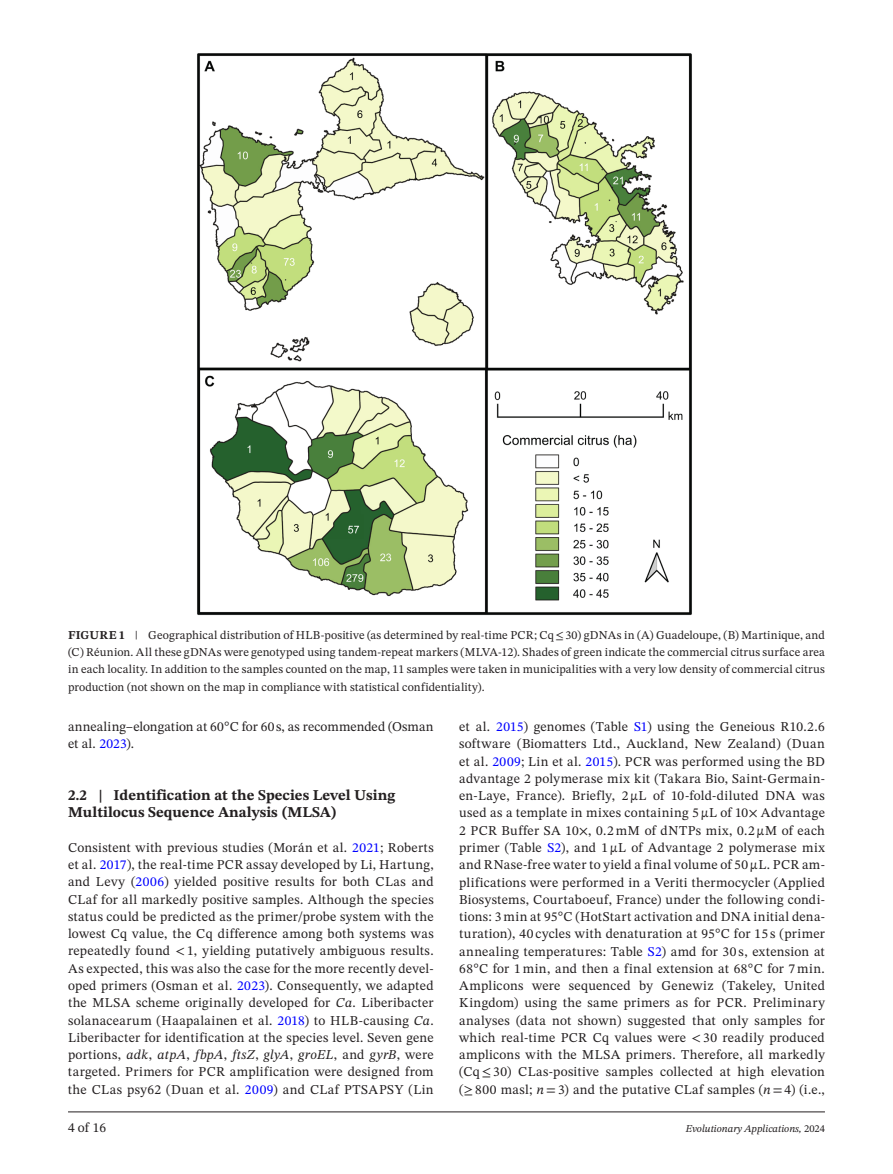
<style>
.page{position:relative;width:893px;height:1174px;background:#fff}
.page>*{position:absolute;margin:0;border:0;box-sizing:border-box;transform-origin:0 0}
.t1{font:700 15px/17.2px "STIX Two Text";color:#231f20}
.t2{font:13.5px/17.2px "STIX Two Text";letter-spacing:.02em;color:#231f20;text-align:justify}
.t3{font:12px/17.2px "STIX Two Text";letter-spacing:.01em;color:#231f20;text-align:justify}
.t4{font:italic 10.5px "STIX Two Text";color:#231f20}
.s1{font-weight:700}
.s2{font-family:"STIX"}
.s3{color:#00f}
.s4{font-style:italic}
.s5{font-style:normal}
</style>
<div class="page">
<hr style="left:68px;top:1111px;width:757px;height:1px;background:#231f20">
<img style="left:197px;top:53px;width:495px;height:562px">
<p class="t3" style="left:68px;top:626px;width:758px"><span class="s1">FIGURE 1</span> | Geographical distribution of HLB-positive (as determined by real-time PCR; Cq<span class="s2">≤</span>30) gDNAs in (A) Guadeloupe, (B) Martinique, and (C) Réunion. All these gDNAs were genotyped using tandem-repeat markers (MLVA-12). Shades of green indicate the commercial citrus surface area in each locality. In addition to the samples counted on the map, 11 samples were taken in municipalities with a very low density of commercial citrus production (not shown on the map in compliance with statistical confidentiality).</p>
<p class="t2" style="left:68px;top:718px;width:367px">annealing–elongation at 60°C for 60 s, as recommended (Osman et al. <span class="s3">2023</span>).</p>
<p class="t1" style="left:68px;top:787px;width:329px">2.2 | Identification at the Species Level Using<br>Multilocus Sequence Analysis (MLSA)</p>
<p class="t2" style="left:68px;top:838px;width:367px">Consistent with previous studies (Morán et al. <span class="s3">2021</span>; Roberts et al. <span class="s3">2017</span>), the real-time PCR assay developed by Li, Hartung, and Levy (<span class="s3">2006</span>) yielded positive results for both CLas and CLaf for all markedly positive samples. Although the species status could be predicted as the primer/probe system with the lowest Cq value, the Cq difference among both systems was repeatedly found &lt; 1, yielding putatively ambiguous results.<br>As expected, this was also the case for the more recently devel&shy;oped primers (Osman et al. <span class="s3">2023</span>). Consequently, we adapted the MLSA scheme originally developed for <span class="s4">Ca</span>. Liberibacter solanacearum (Haapalainen et al. <span class="s3">2018</span>) to HLB-causing <span class="s4">Ca</span>.<br>Liberibacter for identification at the species level. Seven gene portions, <span class="s4">adk</span>, <span class="s4">atpA</span>, <span class="s4">fbpA</span>, <span class="s4">ftsZ</span>, <span class="s4">glyA</span>, <span class="s4">groEL</span>, and <span class="s4">gyrB</span>, were targeted. Primers for PCR amplification were designed from the CLas psy62 (Duan et al. <span class="s3">2009</span>) and CLaf PTSAPSY (Lin</p>
<p class="t2" style="left:459px;top:718px;width:367px">et al. <span class="s3">2015</span>) genomes (Table <span class="s3">S1</span>) using the Geneious R10.2.6 software (Biomatters Ltd., Auckland, New Zealand) (Duan et al. <span class="s3">2009</span>; Lin et al. <span class="s3">2015</span>). PCR was performed using the BD advantage 2 polymerase mix kit (Takara Bio, Saint-Germain&shy;en-Laye, France). Briefly, 2 μL of 10-fold-diluted DNA was used as a template in mixes containing 5 μL of 10× Advantage 2 PCR Buffer SA 10×, 0.2 mM of dNTPs mix, 0.2 μM of each primer (Table <span class="s3">S2</span>), and 1 μL of Advantage 2 polymerase mix and RNase-free water to yield a final volume of 50 μL. PCR am&shy;plifications were performed in a Veriti thermocycler (Applied Biosystems, Courtaboeuf, France) under the following condi&shy;tions: 3 min at 95°C (HotStart activation and DNA initial dena&shy;turation), 40 cycles with denaturation at 95°C for 15 s (primer annealing temperatures: Table <span class="s3">S2</span>) amd for 30 s, extension at 68°C for 1 min, and then a final extension at 68°C for 7 min.<br>Amplicons were sequenced by Genewiz (Takeley, United Kingdom) using the same primers as for PCR. Preliminary analyses (data not shown) suggested that only samples for which real-time PCR Cq values were &lt; 30 readily produced amplicons with the MLSA primers. Therefore, all markedly (Cq<span class="s2">≤</span>30) CLas-positive samples collected at high elevation (<span class="s2">≥</span>800 masl; <span class="s4">n</span> = 3) and the putative CLaf samples (<span class="s4">n</span> = 4) (i.e.,</p>
<p class="t2" style="left:68px;top:1119px;width:40px">4 of 16</p>
<p class="t4" style="left:686px;top:1121px;width:140px">Evolutionary Applications, <span class="s5">2024</span></p>
</div>
